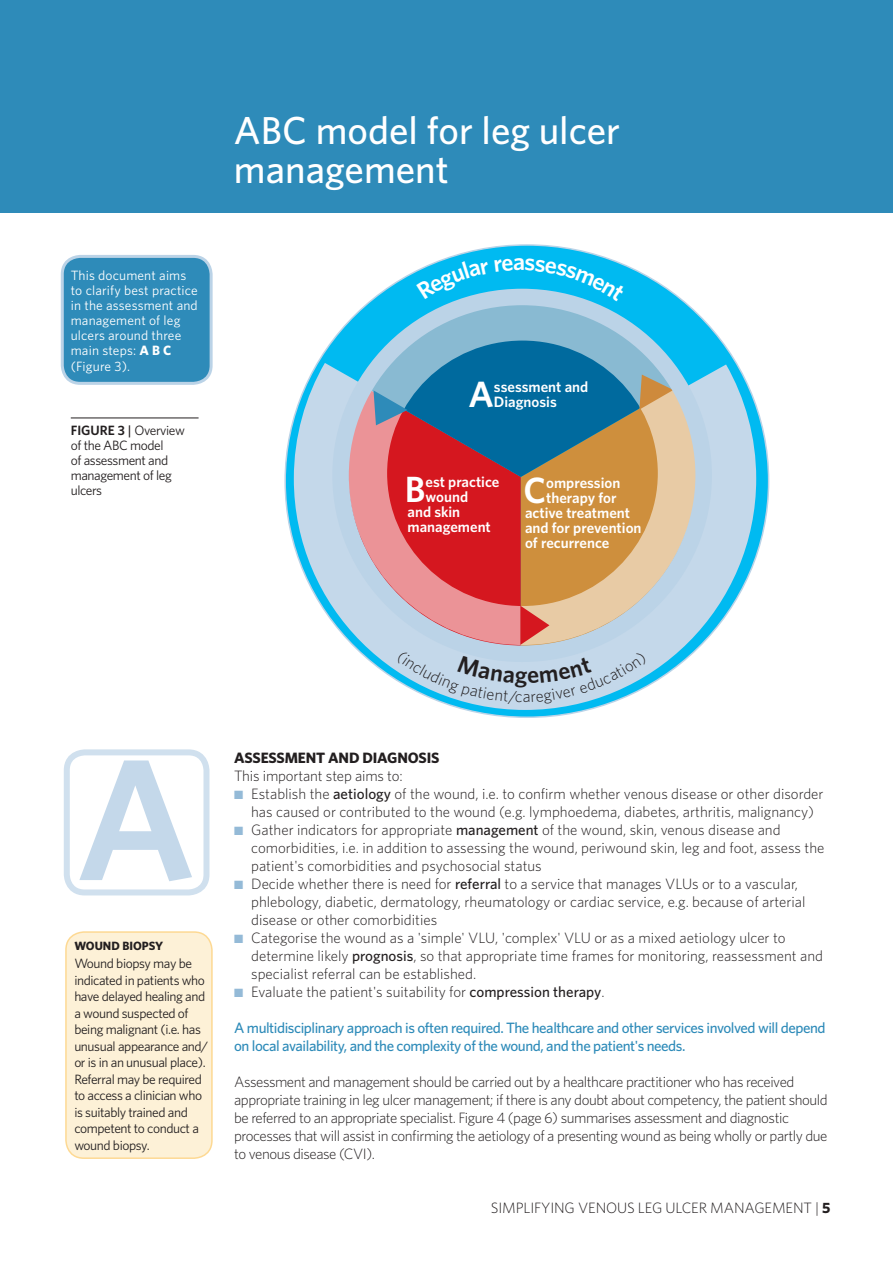
<style>
.page{position:relative;width:893px;height:1263px;background:#fff}
.page>*{position:absolute;margin:0;border:0;box-sizing:border-box;transform-origin:0 0}
.t1{font:600 172.5px "Whitney";color:#c4d8ea}
.t2{font:500 39px/39px "Whitney";color:#fff}
.t3{font:600 36.45px "Whitney";color:#fff}
.t4{font:600 24px "Whitney";color:#fff}
.t5{font:300 15px/18px "Whitney";color:#231f20}
.t6{font:300 15px/18px "Whitney";letter-spacing:-.03em;color:#231f20}
.t7{font:500 15px/18px "Whitney";letter-spacing:-.03em;color:#2e8bb9}
.t8{font:600 15px/15px "Whitney";color:#fff}
.t9{font:700 15px "Whitney";letter-spacing:-.01em;color:#231f20}
.t10{font:13.5px/16.5px "Whitney";letter-spacing:-.03em;color:#231f20}
.t11{font:13.5px/15px "Whitney";letter-spacing:.01em;color:#fff}
.t12{font:700 12px "Whitney";color:#231f20}
.s1{font-weight:700}
.s2{font-weight:600}
.s3{font-weight:500}
.s4{color:#94bad7}
</style>
<div class="page">
<div style="left:0;top:0;width:893px;height:213px;background:#2e8bb9"></div>
<div style="left:62px;top:256px;width:149px;height:127px;background:#2e8bb9;border-radius:18px"></div>
<div style="left:61px;top:255px;width:152px;height:130px;border:3px solid #bbd3e7;border-radius:18px"></div>
<div style="left:64px;top:749px;width:145px;height:146px;border:6px solid #d0e0ee;border-radius:18px"></div>
<hr style="left:71px;top:418px;width:128px;height:1px;background:#231f20">
<svg style="left:284px;top:297px;width:486px;height:421px"></svg>
<svg style="left:337px;top:385px;width:184px;height:276px;background:#cf636e"></svg>
<svg style="left:521px;top:385px;width:210px;height:276px;background:#c8b595"></svg>
<svg style="left:362px;top:267px;width:318px;height:210px;background:#5389a3"></svg>
<div style="left:348px;top:302px;width:349px;height:343px;border:39px solid #fff;border-radius:50%"></div>
<svg style="left:373px;top:390px;width:34px;height:35px"></svg>
<svg style="left:639px;top:375px;width:34px;height:35px"></svg>
<div style="left:332px;top:289px;width:380px;height:373px;border:16px solid #bbd3e7;border-radius:50%"></div>
<div style="left:66px;top:932px;width:146px;height:226px;background:#fdf1d7;border-radius:18px"></div>
<div style="left:65px;top:931px;width:148px;height:228px;border:2px solid #fdd993;border-radius:18px"></div>
<svg style="left:396px;top:606px;width:251px;height:98px;background:#c5c8d4"></svg>
<svg style="left:416px;top:259px;width:97px;height:40px;background:#1bbef0"></svg>
<svg style="left:525px;top:259px;width:101px;height:43px;background:#1dbeef"></svg>
<p class="t11" style="left:71px;top:267px;width:129px">This document aims to clarify best practice in the assessment and management of leg ulcers around three main steps: <span class="s1">A B C</span></p>
<p class="t11" style="left:71px;top:359px;width:61px">(Figure 3).</p>
<p class="t10" style="left:71px;top:423px;width:116px;line-height:15px"><span class="s2">FIGURE 3</span> <span class="s3">|</span> Overview of the ABC model<br>of assessment and management of leg ulcers</p>
<h2 class="t2" style="left:234px;top:110px;width:388px">ABC model for leg ulcer management</h2>
<h3 class="t4" style="left:513px;top:247px;width:14px">a</h3>
<h3 class="t3" style="left:469px;top:373px;width:27px">A</h3>
<p class="t8" style="left:494px;top:379px;width:96px">ssessment and<br>Diagnosis</p>
<h3 class="t3" style="left:405px;top:467px;width:22px">B</h3>
<p class="t8" style="left:425px;top:474px;width:75px">est practice</p>
<p class="t8" style="left:425px;top:489px;width:44px">wound</p>
<p class="t8" style="left:407px;top:504px;width:54px">and skin</p>
<p class="t8" style="left:407px;top:519px;width:85px">management</p>
<h3 class="t3" style="left:523px;top:469px;width:24px">C</h3>
<p class="t8" style="left:546px;top:475px;width:76px">ompression</p>
<p class="t8" style="left:546px;top:490px;width:72px">therapy for</p>
<p class="t8" style="left:525px;top:505px;width:107px">active treatment</p>
<p class="t8" style="left:525px;top:520px;width:118px">and for prevention</p>
<p class="t8" style="left:525px;top:535px;width:86px">of recurrence</p>
<h1 class="t1" style="left:76px;top:716px;width:121px">A</h1>
<p class="t12" style="left:74px;top:939px;width:90px">WOUND BIOPSY</p>
<p class="t10" style="left:74px;top:955px;width:135px">Wound biopsy may be indicated in patients who have delayed healing and a wound suspected of being malignant (i.e. has unusual appearance and/ or is in an unusual place).<br>Referral may be required to access a clinician who is suitably trained and competent to conduct a wound biopsy.</p>
<p class="t9" style="left:234px;top:748px;width:207px">ASSESSMENT AND DIAGNOSIS</p>
<p class="t5" style="left:234px;top:766px;width:170px">This important step aims to:</p>
<p class="t5" style="left:234px;top:784px;width:591px;text-align:center"><span class="s4">■</span> Establish the <span class="s3">aetiology</span> of the wound, i.e. to confirm whether venous disease or other disorder has caused or contributed to the wound (e.g. lymphoedema, diabetes, arthritis, malignancy)</p>
<p class="t5" style="left:251px;top:820px;width:575px;text-indent:-17px"><span class="s4">■</span> Gather indicators for appropriate <span class="s3">management</span> of the wound, skin, venous disease and comorbidities, i.e. in addition to assessing the wound, periwound skin, leg and foot, assess the patient's comorbidities and psychosocial status</p>
<p class="t5" style="left:251px;top:874px;width:556px;text-indent:-17px"><span class="s4">■</span> Decide whether there is need for <span class="s3">referral</span> to a service that manages VLUs or to a vascular, phlebology, diabetic, dermatology, rheumatology or cardiac service, e.g. because of arterial disease or other comorbidities</p>
<p class="t5" style="left:251px;top:928px;width:573px;text-indent:-17px"><span class="s4">■</span> Categorise the wound as a 'simple' VLU, 'complex' VLU or as a mixed aetiology ulcer to determine likely <span class="s3">prognosis</span>, so that appropriate time frames for monitoring, reassessment and specialist referral can be established.</p>
<p class="t5" style="left:234px;top:982px;width:372px"><span class="s4">■</span> Evaluate the patient's suitability for <span class="s3">compression therapy</span>.</p>
<p class="t7" style="left:234px;top:1018px;width:593px">A multidisciplinary approach is often required. The healthcare and other services involved will depend on local availability, and the complexity of the wound, and the patient's needs.</p>
<p class="t6" style="left:234px;top:1072px;width:595px">Assessment and management should be carried out by a healthcare practitioner who has received appropriate training in leg ulcer management; if there is any doubt about competency, the patient should be referred to an appropriate specialist. Figure 4 (page 6) summarises assessment and diagnostic processes that will assist in confirming the aetiology of a presenting wound as being wholly or partly due to venous disease (CVI).</p>
<p class="t5" style="left:491px;top:1199px;width:341px">SIMPLIFYING VENOUS LEG ULCER MANAGEMENT | <span class="s1">5</span></p>
</div>
